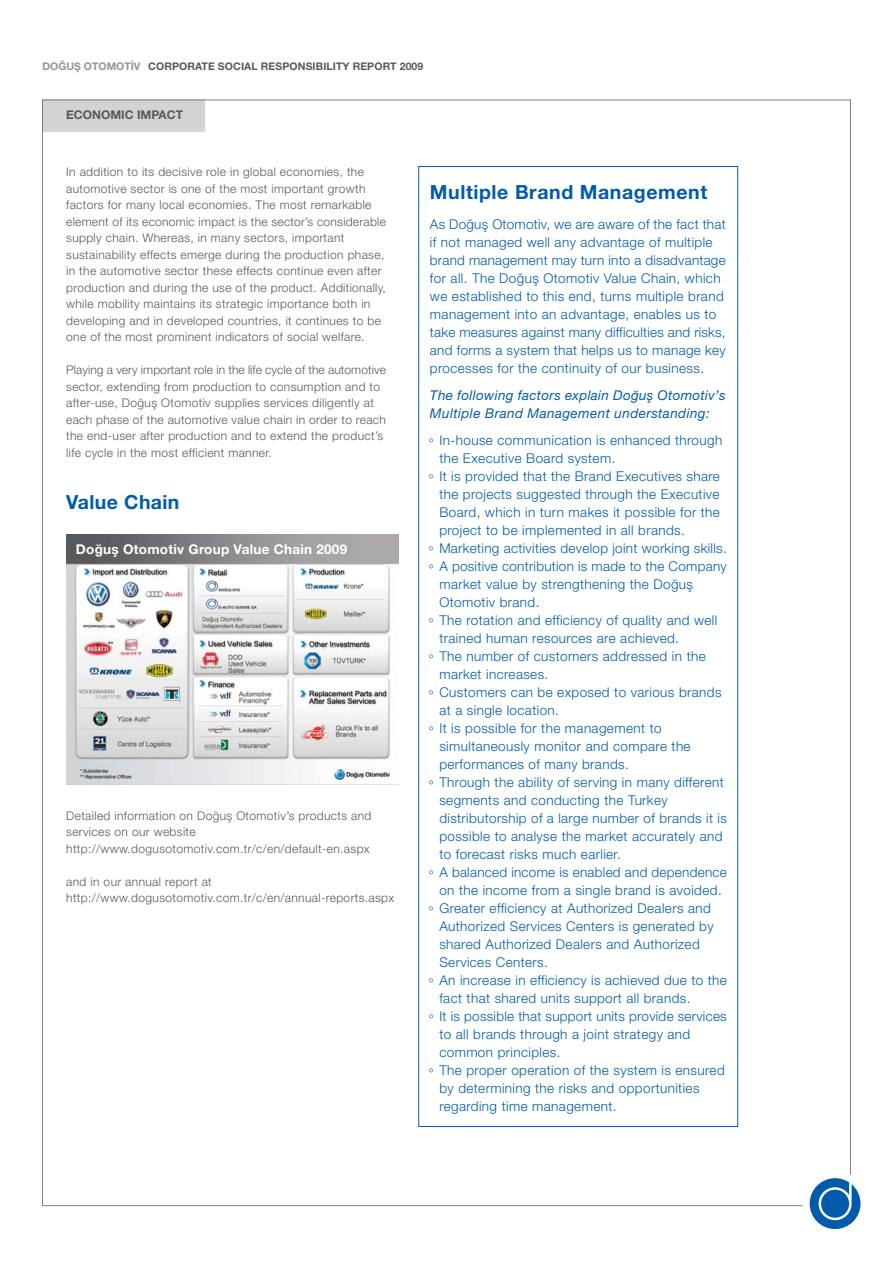
<style>
.page{position:relative;width:893px;height:1263px;background:#fff}
.page>*{position:absolute;margin:0;border:0;box-sizing:border-box;transform-origin:0 0}
.t1{font:700 19.5px "Helvetica Neue";letter-spacing:.03em;color:#005cab}
.t2{font:300 13.5px/18px "Helvetica Neue";letter-spacing:.03em;color:#005cab}
.t3{font:italic 13.5px/18px "Helvetica Neu";letter-spacing:.03em;color:#005cab}
.t4{font:700 13.5px "Helvetica Neue";letter-spacing:.02em;color:#fff}
.t5{font:300 12px/16.5px "Helvetica Neue";letter-spacing:.03em;color:#58595b}
.t6{font:700 12px "Helvetica Neue";color:#58595b}
.t7{font:700 10.5px "Helvetica Neue";letter-spacing:.01em;color:#58595b}
.s1{color:#939598}
</style>
<div class="page">
<div style="left:44px;top:102px;width:161px;height:30px;background:#d1d3d4"></div>
<svg style="left:810px;top:1178px;width:50px;height:51px"></svg>
<img style="left:66px;top:535px;width:332px;height:249px">
<p class="t7" style="left:43px;top:62px;width:382px"><span class="s1">DOĞUŞ OTOMOTİV</span> CORPORATE SOCIAL RESPONSIBILITY REPORT 2009</p>
<p class="t6" style="left:66px;top:111px;width:118px">ECONOMIC IMPACT</p>
<p class="t5" style="left:66px;top:165px;width:321px">In addition to its decisive role in global economies, the automotive sector is one of the most important growth factors for many local economies. The most remarkable element of its economic impact is the sector’s considerable supply chain. Whereas, in many sectors, important sustainability effects emerge during the production phase, in the automotive sector these effects continue even after production and during the use of the product. Additionally, while mobility maintains its strategic importance both in developing and in developed countries, it continues to be one of the most prominent indicators of social welfare.</p>
<p class="t5" style="left:66px;top:363px;width:321px">Playing a very important role in the life cycle of the automotive sector, extending from production to consumption and to after-use, Doğuş Otomotiv supplies services diligently at each phase of the automotive value chain in order to reach the end-user after production and to extend the product’s life cycle in the most efficient manner.</p>
<h1 class="t1" style="left:66px;top:495px;width:115px">Value Chain</h1>
<p class="t4" style="left:76px;top:544px;width:273px">Doğuş Otomotiv Group Value Chain 2009</p>
<p class="t5" style="left:66px;top:808px;width:307px">Detailed information on Doğuş Otomotiv’s products and services on our website http://www.dogusotomotiv.com.tr/c/en/default-en.aspx</p>
<p class="t5" style="left:66px;top:874px;width:330px">and in our annual report at http://www.dogusotomotiv.com.tr/c/en/annual-reports.aspx</p>
<h1 class="t1" style="left:430px;top:185px;width:279px">Multiple Brand Management</h1>
<p class="t2" style="left:430px;top:216px;width:297px">As Doğuş Otomotiv, we are aware of the fact that if not managed well any advantage of multiple brand management may turn into a disadvantage for all. The Doğuş Otomotiv Value Chain, which we established to this end, turns multiple brand management into an advantage, enables us to take measures against many difficulties and risks, and forms a system that helps us to manage key processes for the continuity of our business.</p>
<p class="t3" style="left:430px;top:387px;width:297px">The following factors explain Do¤ufl Otomotiv’s<br>Multiple Brand Management understanding:</p>
<p class="t2" style="left:439px;top:432px;width:289px">In-house communication is enhanced through the Executive Board system.<br>It is provided that the Brand Executives share the projects suggested through the Executive Board, which in turn makes it possible for the project to be implemented in all brands.<br>Marketing activities develop joint working skills.<br>A positive contribution is made to the Company market value by strengthening the Doğuş Otomotiv brand.<br>The rotation and efficiency of quality and well trained human resources are achieved.<br>The number of customers addressed in the market increases.<br>Customers can be exposed to various brands at a single location.<br>It is possible for the management to simultaneously monitor and compare the performances of many brands.<br>Through the ability of serving in many different segments and conducting the Turkey distributorship of a large number of brands it is possible to analyse the market accurately and to forecast risks much earlier.<br>A balanced income is enabled and dependence on the income from a single brand is avoided.<br>Greater efficiency at Authorized Dealers and Authorized Services Centers is generated by shared Authorized Dealers and Authorized Services Centers.<br>An increase in efficiency is achieved due to the fact that shared units support all brands.<br>It is possible that support units provide services to all brands through a joint strategy and common principles.<br>The proper operation of the system is ensured by determining the risks and opportunities regarding time management.</p>
<p class="t2" style="left:428px;top:435px;width:7px">°</p>
<p class="t2" style="left:428px;top:471px;width:7px">°</p>
<p class="t2" style="left:428px;top:543px;width:7px">° °</p>
<p class="t2" style="left:428px;top:615px;width:7px">°</p>
<p class="t2" style="left:428px;top:651px;width:7px">°</p>
<p class="t2" style="left:428px;top:687px;width:7px">°</p>
<p class="t2" style="left:428px;top:723px;width:7px">°</p>
<p class="t2" style="left:428px;top:777px;width:7px">°</p>
<p class="t2" style="left:428px;top:867px;width:7px">°</p>
<p class="t2" style="left:428px;top:903px;width:7px">°</p>
<p class="t2" style="left:428px;top:975px;width:7px">°</p>
<p class="t2" style="left:428px;top:1011px;width:7px">°</p>
<p class="t2" style="left:428px;top:1065px;width:7px">°</p>
</div>
